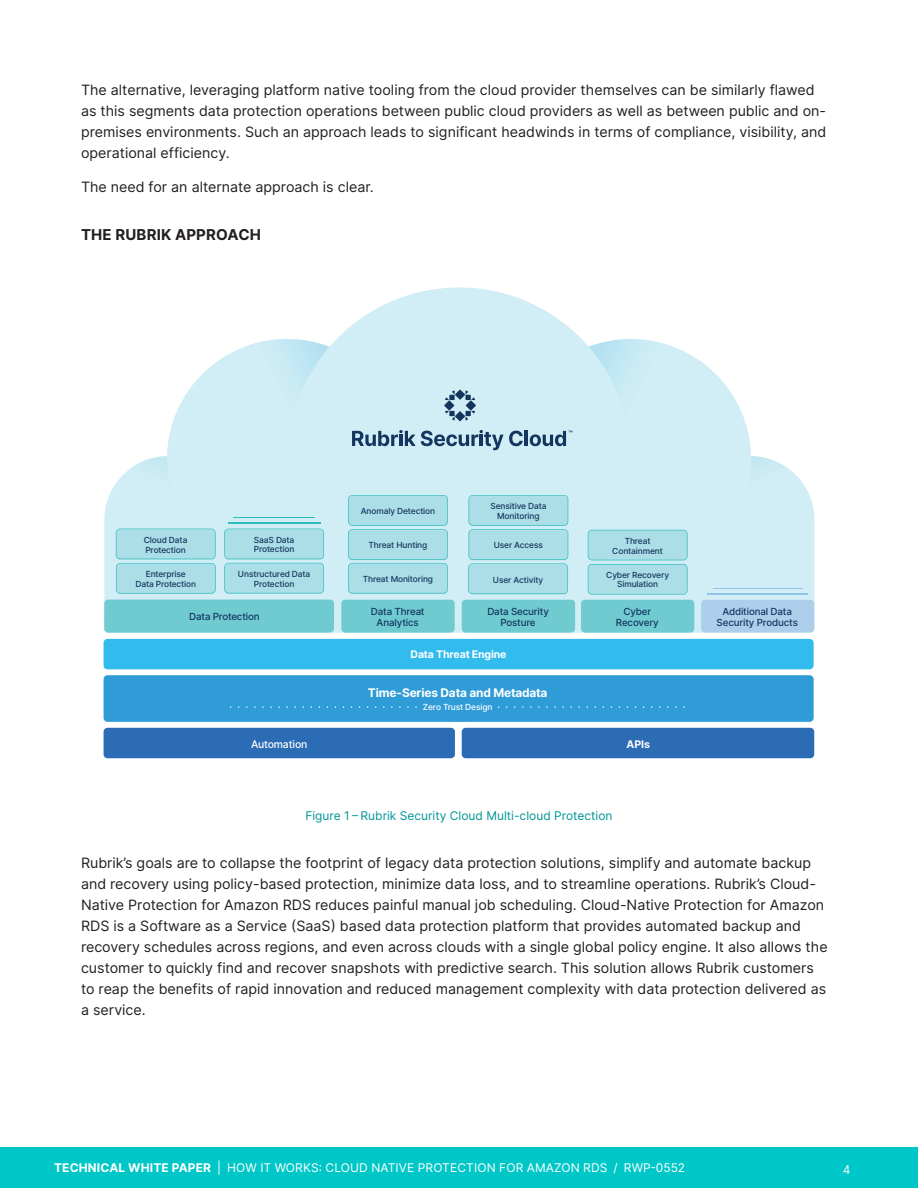
<style>
.page{position:relative;width:918px;height:1188px;background:#fff}
.page>*{position:absolute;margin:0;border:0;box-sizing:border-box;transform-origin:0 0}
.t1{font:700 15px "Inter";letter-spacing:.01em;color:#231f20}
.txt{font:14.25px/21px "Inter";color:#231f20}
.t2{font:12px "Inter";letter-spacing:.01em;color:#fff}
.Figure_Text{font:12px "Inter";color:#009595}
.t3{font:700 12px "Inter";color:#fff}
.t4{font:700 11.85px "Inter";letter-spacing:-.015em;color:#fff}
.t5{font:700 10.5px "Inter";letter-spacing:-.015em;color:#fff}
.t6{font:500 10.5px "Inter";letter-spacing:-.015em;color:#fff}
.t7{font:500 9.75px/11.2px "Inter";letter-spacing:-.015em;color:#14355e;text-align:center}
.t8{font:500 8.4px/9.8px "Inter";letter-spacing:-.015em;color:#14355e;text-align:center}
.t9{font:500 8.4px "Inter";letter-spacing:-.015em;color:#fff}
.s1{font-weight:700}
</style>
<div class="page">
<div style="left:0;top:1148px;width:918px;height:40px;background:#00c7c7"></div>
<svg style="left:103px;top:515px;width:712px;height:244px"></svg>
<div style="left:462px;top:728px;width:352px;height:30px;background:#2c6cb5;border-radius:4px"></div>
<div style="left:104px;top:675px;width:710px;height:47px;background:#2f9cd7;border-radius:4px"></div>
<div style="left:104px;top:728px;width:351px;height:30px;background:#2c6cb5;border-radius:4px"></div>
<svg style="left:104px;top:287px;width:710px;height:346px;fill:#d1edf5"></svg>
<img style="left:248px;top:339px;width:81px;height:95px">
<img style="left:589px;top:339px;width:81px;height:95px">
<img style="left:128px;top:456px;width:45px;height:40px">
<img style="left:745px;top:456px;width:45px;height:40px">
<svg style="left:352px;top:430px;width:171px;height:20px;background:#90aec1"></svg>
<hr style="left:525px;top:431px;width:3px;height:15px;background:#14355e">
<svg style="left:530px;top:430px;width:42px;height:16px"></svg>
<svg style="left:455px;top:411px;width:10px;height:10px"></svg>
<svg style="left:455px;top:390px;width:10px;height:10px"></svg>
<svg style="left:465px;top:390px;width:10px;height:10px"></svg>
<svg style="left:445px;top:411px;width:10px;height:10px"></svg>
<svg style="left:444px;top:400px;width:10px;height:11px"></svg>
<svg style="left:466px;top:400px;width:10px;height:11px"></svg>
<svg style="left:465px;top:411px;width:10px;height:10px"></svg>
<svg style="left:445px;top:390px;width:10px;height:10px"></svg>
<hr style="left:707px;top:594px;width:101px;height:1px;background:#91c6eb">
<hr style="left:713px;top:588px;width:90px;height:1px;background:#91c6eb">
<hr style="left:233px;top:517px;width:82px;height:1px;background:#2fbebd">
<div style="left:341px;top:600px;width:114px;height:33px;background:#70cbd1;border-radius:4px"></div>
<div style="left:462px;top:600px;width:113px;height:33px;background:#70cbd1;border-radius:4px"></div>
<div style="left:581px;top:600px;width:113px;height:33px;background:#70cbd1;border-radius:4px"></div>
<div style="left:701px;top:600px;width:113px;height:33px;background:#aecfec;border-radius:4px"></div>
<div style="left:104px;top:600px;width:230px;height:33px;background:#70cbd1"></div>
<svg style="left:348px;top:495px;width:100px;height:99px;background:#a8dde5"></svg>
<svg style="left:468px;top:495px;width:100px;height:99px;background:#a8dde6"></svg>
<svg style="left:588px;top:530px;width:100px;height:65px;background:#a8dde5"></svg>
<div style="left:225px;top:564px;width:99px;height:30px;background:#74d0d4;border-radius:4px"></div>
<hr style="left:228px;top:523px;width:92px;height:1px;background:#2fbebd">
<svg style="left:116px;top:529px;width:100px;height:65px;background:#a8dde5"></svg>
<svg style="left:224px;top:529px;width:100px;height:64px;background:#a9dde6"></svg>
<div style="left:104px;top:639px;width:710px;height:30px;background:#32bced;border-radius:4px"></div>
<p class="txt" style="left:81px;top:79px;width:747px">The alternative, leveraging platform native tooling from the cloud provider themselves can be similarly flawed as this segments data protection operations between public cloud providers as well as between public and on&shy;premises environments. Such an approach leads to significant headwinds in terms of compliance, visibility, and operational efficiency.</p>
<p class="txt" style="left:81px;top:176px;width:294px">The need for an alternate approach is clear.</p>
<h2 class="t1" style="left:81px;top:224px;width:181px">THE RUBRIK APPROACH</h2>
<p class="t8" style="left:254px;top:535px;width:42px;text-align:left">SaaS Data<br>Protection</p>
<p class="t8" style="left:238px;top:569px;width:74px">Unstructured Data<br>Protection</p>
<p class="t8" style="left:144px;top:535px;width:45px;text-align:left">Cloud Data<br>Protection</p>
<p class="t8" style="left:135px;top:569px;width:62px">Enterprise<br>Data Protection</p>
<p class="t7" style="left:189px;top:611px;width:72px">Data Protection</p>
<p class="t8" style="left:490px;top:501px;width:58px">Sensitive Data<br>Monitoring</p>
<p class="t8" style="left:361px;top:506px;width:76px">Anomaly Detection</p>
<p class="t8" style="left:369px;top:541px;width:60px">Threat Hunting</p>
<p class="t8" style="left:363px;top:574px;width:72px">Threat Monitoring</p>
<p class="t8" style="left:493px;top:575px;width:52px">User Activity</p>
<p class="t8" style="left:494px;top:540px;width:51px">User Access</p>
<p class="t8" style="left:612px;top:536px;width:52px">Threat<br>Containment</p>
<p class="t8" style="left:606px;top:570px;width:64px">Cyber Recovery<br>Simulation</p>
<p class="t7" style="left:371px;top:606px;width:55px">Data Threat<br>Analytics</p>
<p class="t7" style="left:487px;top:606px;width:63px">Data Security<br>Posture</p>
<p class="t5" style="left:411px;top:648px;width:97px">Data Threat Engine</p>
<p class="t4" style="left:368px;top:686px;width:181px">Time-Series Data and Metadata</p>
<p class="t9" style="left:423px;top:702px;width:71px">Zero Trust Design</p>
<p class="t7" style="left:616px;top:606px;width:44px">Cyber<br>Recovery</p>
<p class="t6" style="left:251px;top:738px;width:58px">Automation</p>
<p class="t5" style="left:627px;top:738px;width:25px">APIs</p>
<p class="t7" style="left:717px;top:606px;width:83px">Additional Data<br>Security Products</p>
<p class="Figure_Text" style="left:305px;top:807px;width:309px">Figure 1 – Rubrik Security Cloud Multi-cloud Protection</p>
<p class="txt" style="left:81px;top:852px;width:748px">Rubrik’s goals are to collapse the footprint of legacy data protection solutions, simplify and automate backup and recovery using policy-based protection, minimize data loss, and to streamline operations. Rubrik’s Cloud-Native Protection for Amazon RDS reduces painful manual job scheduling. Cloud-Native Protection for Amazon RDS is a Software as a Service (SaaS) based data protection platform that provides automated backup and recovery schedules across regions, and even across clouds with a single global policy engine. It also allows the customer to quickly find and recover snapshots with predictive search. This solution allows Rubrik customers to reap the benefits of rapid innovation and reduced management complexity with data protection delivered as a service.</p>
<p class="t3" style="left:54px;top:1159px;width:25px">Technica</p>
<p class="t3" style="left:119px;top:1159px;width:62px">l White pap</p>
<p class="t2" style="left:196px;top:1159px;width:491px"><span class="s1">er</span> | HOW IT WORKS: CLOUD NATIVE PROTECTION FOR AMAZON RDS / RWP-0552</p>
<p class="t2" style="left:843px;top:1160px;width:9px">4</p>
</div>
